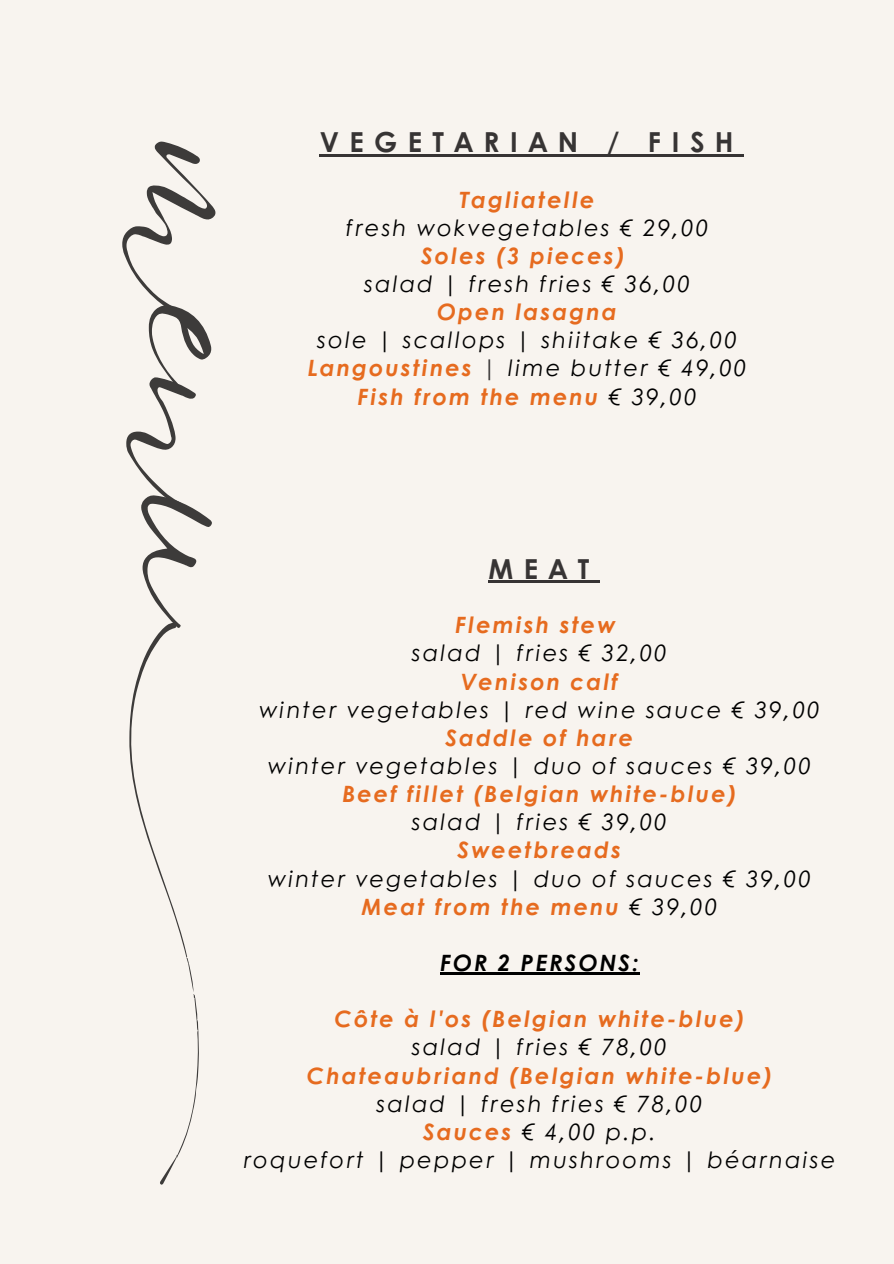
<style>
.page{position:relative;width:894px;height:1264px;background:#fff}
.page>*{position:absolute;margin:0;border:0;box-sizing:border-box;transform-origin:0 0}
.t1{font:222.75px "Eyesome Script";color:#3d3b3a}
.t2{font:700 27.6px "Century Gothic";letter-spacing:.375em;color:#373434}
.t3{font:italic 22.5px "Century Gothic";letter-spacing:.095em;color:#000}
.t4{font:italic 700 22.5px "Century Gothic";letter-spacing:.095em;color:#e66b1f}
.t5{font:italic 700 22.5px "Century Gothic";letter-spacing:.095em;color:#000}
.s1{font-weight:700;color:#e66b1f}
.s2{color:#373434}
.s3{font-weight:400;color:#000}
</style>
<div class="page">
<div style="left:0;top:0;width:893px;height:1263px;background:#f8f4ef"></div>
<svg style="left:129px;top:622px;width:70px;height:563px"></svg>
<hr style="left:439px;top:972px;width:58px;height:2px;background:#000">
<hr style="left:497px;top:972px;width:143px;height:2px;background:#000">
<hr style="left:320px;top:155px;width:423px;height:2px;background:#373434">
<hr style="left:488px;top:581px;width:111px;height:2px;background:#373434">
<h1 class="t1" style="left:352px;top:147px;width:476px;rotate:90deg">menu</h1>
<p class="t2" style="left:320px;top:121px;width:415px">VEGETARIAN / FISH</p>
<p class="t4" style="left:459px;top:182px;width:136px">Tagliatelle</p>
<p class="t3" style="left:345px;top:210px;width:363px">fresh wokvegetables € 29,00</p>
<p class="t4" style="left:420px;top:239px;width:205px">Soles (3 pieces)</p>
<p class="t3" style="left:364px;top:267px;width:327px">salad | fresh fries € 36,00</p>
<h3 class="t4" style="left:437px;top:295px;width:181px">Open lasagna</h3>
<p class="t3" style="left:317px;top:323px;width:421px">sole | scallops | shiitake € 36,00</p>
<p class="t3" style="left:307px;top:351px;width:440px"><span class="s1">Langoustines</span> <span class="s2">|</span> lime butter € 49,00</p>
<p class="t4" style="left:357px;top:379px;width:341px">Fish from the menu <span class="s3">€ 39,00</span></p>
<p class="t2" style="left:488px;top:547px;width:102px">MEAT</p>
<p class="t4" style="left:454px;top:608px;width:162px">Flemish stew</p>
<h2 class="t3" style="left:411px;top:636px;width:256px">salad | fries € 32,00</h2>
<p class="t4" style="left:460px;top:664px;width:158px">Venison calf</p>
<p class="t3" style="left:258px;top:692px;width:562px">winter vegetables | red wine sauce € 39,00</p>
<p class="t4" style="left:445px;top:720px;width:189px">Saddle of hare</p>
<p class="t3" style="left:267px;top:748px;width:544px">winter vegetables | duo of sauces € 39,00</p>
<p class="t4" style="left:342px;top:776px;width:395px">Beef fillet (Belgian white-blue)</p>
<p class="t3" style="left:411px;top:805px;width:256px">salad | fries € 39,00</p>
<p class="t4" style="left:457px;top:833px;width:165px">Sweetbreads</p>
<p class="t3" style="left:267px;top:861px;width:544px">winter vegetables | duo of sauces € 39,00</p>
<h2 class="t4" style="left:361px;top:889px;width:357px">Meat from the menu <span class="s3">€ 39,00</span></h2>
<p class="t5" style="left:439px;top:945px;width:200px">FOR 2 PERSONS:</p>
<p class="t4" style="left:334px;top:1001px;width:411px">Côte à l'os (Belgian white-blue)</p>
<p class="t3" style="left:411px;top:1030px;width:256px">salad | fries € 78,00</p>
<p class="t4" style="left:306px;top:1058px;width:466px">Chateaubriand (Belgian white-blue)</p>
<p class="t3" style="left:376px;top:1086px;width:327px">salad | fresh fries € 78,00</p>
<p class="t3" style="left:422px;top:1114px;width:234px"><span class="s1">Sauces</span> € 4,00 p.p.</p>
<p class="t3" style="left:243px;top:1142px;width:593px">roquefort | pepper | mushrooms | béarnaise</p>
</div>
